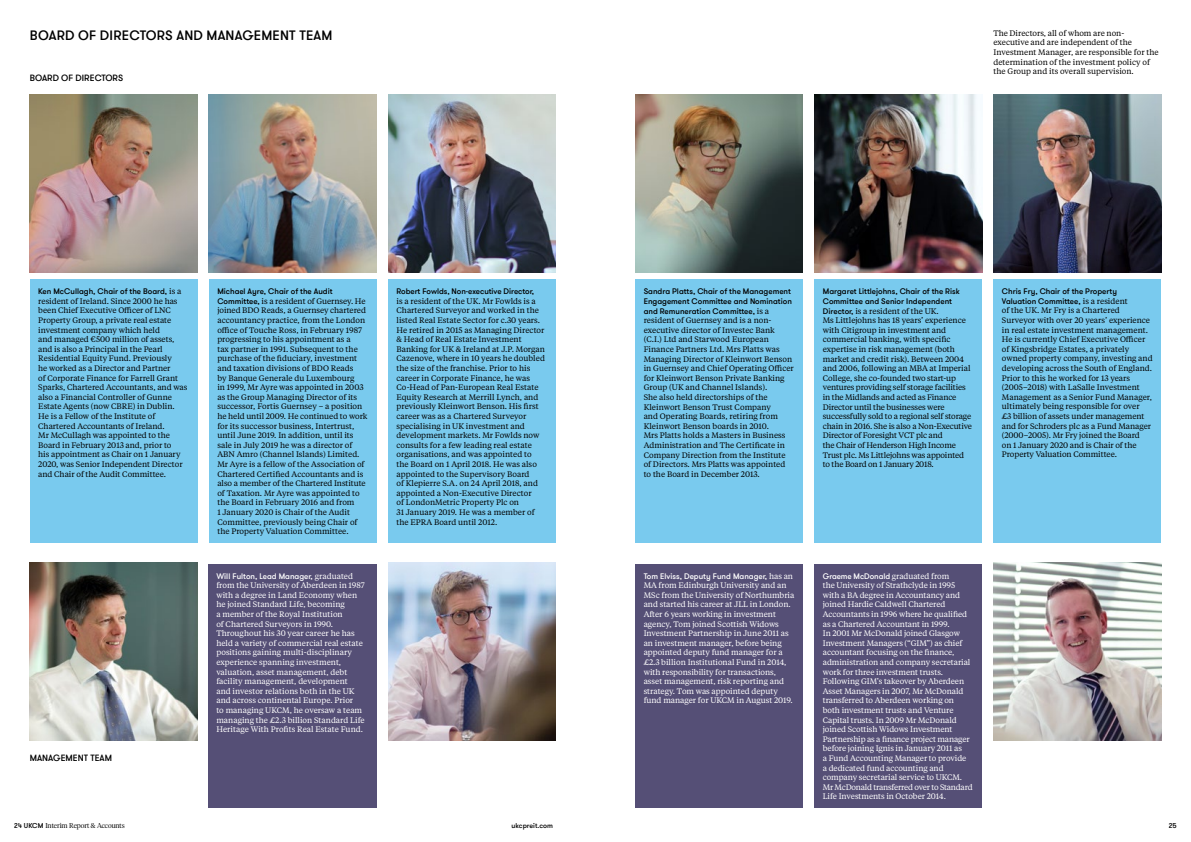
<style>
.page{position:relative;width:1191px;height:842px;background:#fff}
.page>*{position:absolute;margin:0;border:0;box-sizing:border-box;transform-origin:0 0}
.t1{font:500 13.5px "GT Walsheim Pro";letter-spacing:.015em;color:#000}
.t2{font:500 9px "GT Walsheim Pro";color:#000}
.t3{font:8px/9.6px "Tiempos Text";color:#000}
.t4{font:8px/9.6px "Tiempos Text";letter-spacing:-.005em;color:#fff}
.t5{font:8px/9.6px "Tiempos Text";letter-spacing:-.02em;color:#000}
.t6{font:500 8px/9.8px "GT Walsheim Pro";color:#000}
.t7{font:500 8px "GT Walsheim Pro";color:#fff}
.t8{font:300 7px "Tiempos Headline";color:#000}
.t9{font:500 7px "GT Walsheim Pro";color:#000}
.s1{font-family:"Tiempos Text";font-weight:400}
.s2{font-family:"GT Walsheim Pro";font-weight:500}
</style>
<div class="page">
<img style="left:635px;top:95px;width:168px;height:177px">
<div style="left:30px;top:279px;width:167px;height:264px;background:#79caee"></div>
<div style="left:209px;top:279px;width:168px;height:264px;background:#79caee"></div>
<div style="left:388px;top:279px;width:168px;height:264px;background:#79caee"></div>
<div style="left:635px;top:279px;width:168px;height:264px;background:#79caee"></div>
<div style="left:814px;top:279px;width:168px;height:264px;background:#79caee"></div>
<div style="left:993px;top:279px;width:168px;height:264px;background:#79caee"></div>
<div style="left:208px;top:564px;width:169px;height:244px;background:#554f76"></div>
<div style="left:814px;top:564px;width:168px;height:244px;background:#554f76"></div>
<div style="left:635px;top:564px;width:168px;height:244px;background:#554f76"></div>
<img style="left:814px;top:95px;width:168px;height:177px">
<img style="left:993px;top:95px;width:168px;height:177px">
<img style="left:993px;top:563px;width:168px;height:177px">
<img style="left:30px;top:95px;width:167px;height:177px">
<img style="left:209px;top:95px;width:168px;height:177px">
<img style="left:388px;top:95px;width:168px;height:177px">
<img style="left:388px;top:563px;width:168px;height:177px">
<img style="left:30px;top:563px;width:167px;height:177px">
<h1 class="t1" style="left:30px;top:27px;width:304px">BOARD OF DIRECTORS AND MANAGEMENT TEAM</h1>
<p class="t2" style="left:30px;top:72px;width:95px">BOARD OF DIRECTORS</p>
<p class="t3" style="left:993px;top:28px;width:167px">The Directors, all of whom are non&shy;executive and are independent of the Investment Manager, are responsible for the determination of the investment policy of the Group and its overall supervision.</p>
<p class="t6" style="left:38px;top:287px;width:145px">Ken McCullagh, Chair of the Board, <span class="s1">is a</span></p>
<p class="t3" style="left:38px;top:296px;width:151px">resident of Ireland. Since 2000 he has been Chief Executive Officer of LNC Property Group, a private real estate investment company which held<br>and managed €500 million of assets, and is also a Principal in the Pearl Residential Equity Fund. Previously<br>he worked as a Director and Partner<br>of Corporate Finance for Farrell Grant Sparks, Chartered Accountants, and was also a Financial Controller of Gunne Estate Agents (now CBRE) in Dublin.<br>He is a Fellow of the Institute of Chartered Accountants of Ireland.<br>Mr McCullagh was appointed to the Board in February 2013 and, prior to<br>his appointment as Chair on 1 January 2020, was Senior Independent Director and Chair of the Audit Committee.</p>
<p class="t2" style="left:30px;top:752px;width:84px">MANAGEMENT TEAM</p>
<p class="t6" style="left:217px;top:286px;width:117px">Michael Ayre, Chair of the Audit</p>
<p class="t3" style="left:217px;top:296px;width:152px"><span class="s2">Committee,</span> is a resident of Guernsey. He joined BDO Reads, a Guernsey chartered accountancy practice, from the London office of Touche Ross, in February 1987 progressing to his appointment as a<br>tax partner in 1991. Subsequent to the purchase of the fiduciary, investment and taxation divisions of BDO Reads<br>by Banque Generale du Luxembourg<br>in 1999, Mr Ayre was appointed in 2003 as the Group Managing Director of its successor, Fortis Guernsey – a position he held until 2009. He continued to work for its successor business, Intertrust, until June 2019. In addition, until its sale in July 2019 he was a director of ABN Amro (Channel Islands) Limited.<br>Mr Ayre is a fellow of the Association of Chartered Certified Accountants and is also a member of the Chartered Institute of Taxation. Mr Ayre was appointed to the Board in February 2016 and from<br>1 January 2020 is Chair of the Audit Committee, previously being Chair of the Property Valuation Committee.</p>
<p class="t7" style="left:216px;top:571px;width:138px">Will Fulton, Lead Manager, <span class="s1">graduated</span></p>
<p class="t4" style="left:216px;top:580px;width:150px">from the University of Aberdeen in 1987 with a degree in Land Economy when he joined Standard Life, becoming<br>a member of the Royal Institution<br>of Chartered Surveyors in 1990.<br>Throughout his 30 year career he has held a variety of commercial real estate positions gaining multi-disciplinary experience spanning investment, valuation, asset management, debt facility management, development<br>and investor relations both in the UK and across continental Europe. Prior<br>to managing UKCM, he oversaw a team managing the £2.3 billion Standard Life Heritage With Profits Real Estate Fund.</p>
<p class="t6" style="left:396px;top:287px;width:139px">Robert Fowlds, Non-executive Director,</p>
<p class="t3" style="left:396px;top:296px;width:150px">is a resident of the UK. Mr Fowlds is a Chartered Surveyor and worked in the listed Real Estate Sector for c.30 years.<br>He retired in 2015 as Managing Director &amp; Head of Real Estate Investment Banking for UK &amp; Ireland at J.P. Morgan Cazenove, where in 10 years he doubled the size of the franchise. Prior to his career in Corporate Finance, he was Co-Head of Pan-European Real Estate Equity Research at Merrill Lynch, and previously Kleinwort Benson. His first career was as a Chartered Surveyor specialising in UK investment and development markets. Mr Fowlds now consults for a few leading real estate organisations, and was appointed to the Board on 1 April 2018. He was also appointed to the Supervisory Board<br>of Klepierre S.A. on 24 April 2018, and appointed a Non-Executive Director<br>of LondonMetric Property Plc on<br>31 January 2019. He was a member of the EPRA Board until 2012.</p>
<p class="t6" style="left:643px;top:286px;width:150px;text-align:justify">Sandra Platts, Chair of the Management Engagement Committee and Nomination and Remuneration Committee, <span class="s1">is a</span></p>
<p class="t3" style="left:643px;top:315px;width:152px">resident of Guernsey and is a non&shy;executive director of Investec Bank (C.I.) Ltd and Starwood European Finance Partners Ltd. Mrs Platts was Managing Director of Kleinwort Benson in Guernsey and Chief Operating Officer for Kleinwort Benson Private Banking Group (UK and Channel Islands).<br>She also held directorships of the Kleinwort Benson Trust Company<br>and Operating Boards, retiring from Kleinwort Benson boards in 2010.<br>Mrs Platts holds a Masters in Business Administration and The Certificate in Company Direction from the Institute of Directors. Mrs Platts was appointed to the Board in December 2013.</p>
<p class="t7" style="left:643px;top:571px;width:151px">Tom Elviss, Deputy Fund Manager, <span class="s1">has an</span></p>
<p class="t4" style="left:643px;top:580px;width:152px">MA from Edinburgh University and an MSc from the University of Northumbria and started his career at JLL in London.<br>After 6 years working in investment agency, Tom joined Scottish Widows Investment Partnership in June 2011 as an investment manager, before being appointed deputy fund manager for a £2.3 billion Institutional Fund in 2014, with responsibility for transactions, asset management, risk reporting and strategy. Tom was appointed deputy fund manager for UKCM in August 2019.</p>
<p class="t6" style="left:823px;top:286px;width:138px">Margaret Littlejohns, Chair of the Risk<br>Committee and Senior Independent</p>
<p class="t5" style="left:823px;top:306px;width:151px"><span class="s2">Director,</span> is a resident of the UK.<br>Ms Littlejohns has 18 years’ experience with Citigroup in investment and commercial banking, with specific expertise in risk management (both market and credit risk). Between 2004 and 2006, following an MBA at Imperial College, she co-founded two start-up ventures providing self storage facilities in the Midlands and acted as Finance Director until the businesses were successfully sold to a regional self storage chain in 2016. She is also a Non-Executive Director of Foresight VCT plc and<br>the Chair of Henderson High Income Trust plc. Ms Littlejohns was appointed to the Board on 1 January 2018.</p>
<p class="t7" style="left:823px;top:571px;width:128px">Graeme McDonald <span class="s1">graduated from</span></p>
<p class="t4" style="left:823px;top:580px;width:151px">the University of Strathclyde in 1995 with a BA degree in Accountancy and joined Hardie Caldwell Chartered Accountants in 1996 where he qualified as a Chartered Accountant in 1999.<br>In 2001 Mr McDonald joined Glasgow Investment Managers (“GIM”) as chief accountant focusing on the finance, administration and company secretarial work for three investment trusts.<br>Following GIM’s takeover by Aberdeen Asset Managers in 2007, Mr McDonald transferred to Aberdeen working on both investment trusts and Venture Capital trusts. In 2009 Mr McDonald joined Scottish Widows Investment Partnership as a finance project manager before joining Ignis in January 2011 as<br>a Fund Accounting Manager to provide a dedicated fund accounting and company secretarial service to UKCM.<br>Mr McDonald transferred over to Standard Life Investments in October 2014.</p>
<p class="t6" style="left:1002px;top:286px;width:127px">Chris Fry, Chair of the Property<br>Valuation Committee, <span class="s1">is a resident</span></p>
<p class="t3" style="left:1002px;top:305px;width:152px">of the UK. Mr Fry is a Chartered Surveyor with over 20 years’ experience in real estate investment management.<br>He is currently Chief Executive Officer of Kingsbridge Estates, a privately owned property company, investing and developing across the South of England.<br>Prior to this he worked for 13 years (2005–2018) with LaSalle Investment Management as a Senior Fund Manager, ultimately being responsible for over<br>£3 billion of assets under management and for Schroders plc as a Fund Manager (2000–2005). Mr Fry joined the Board<br>on 1 January 2020 and is Chair of the Property Valuation Committee.</p>
<p class="t8" style="left:14px;top:820px;width:112px"><span class="s2">24 UKCM</span> Interim Report &amp; Accounts</p>
<p class="t9" style="left:511px;top:821px;width:43px">ukcpreit.com</p>
<p class="t9" style="left:1168px;top:821px;width:9px">25</p>
</div>
